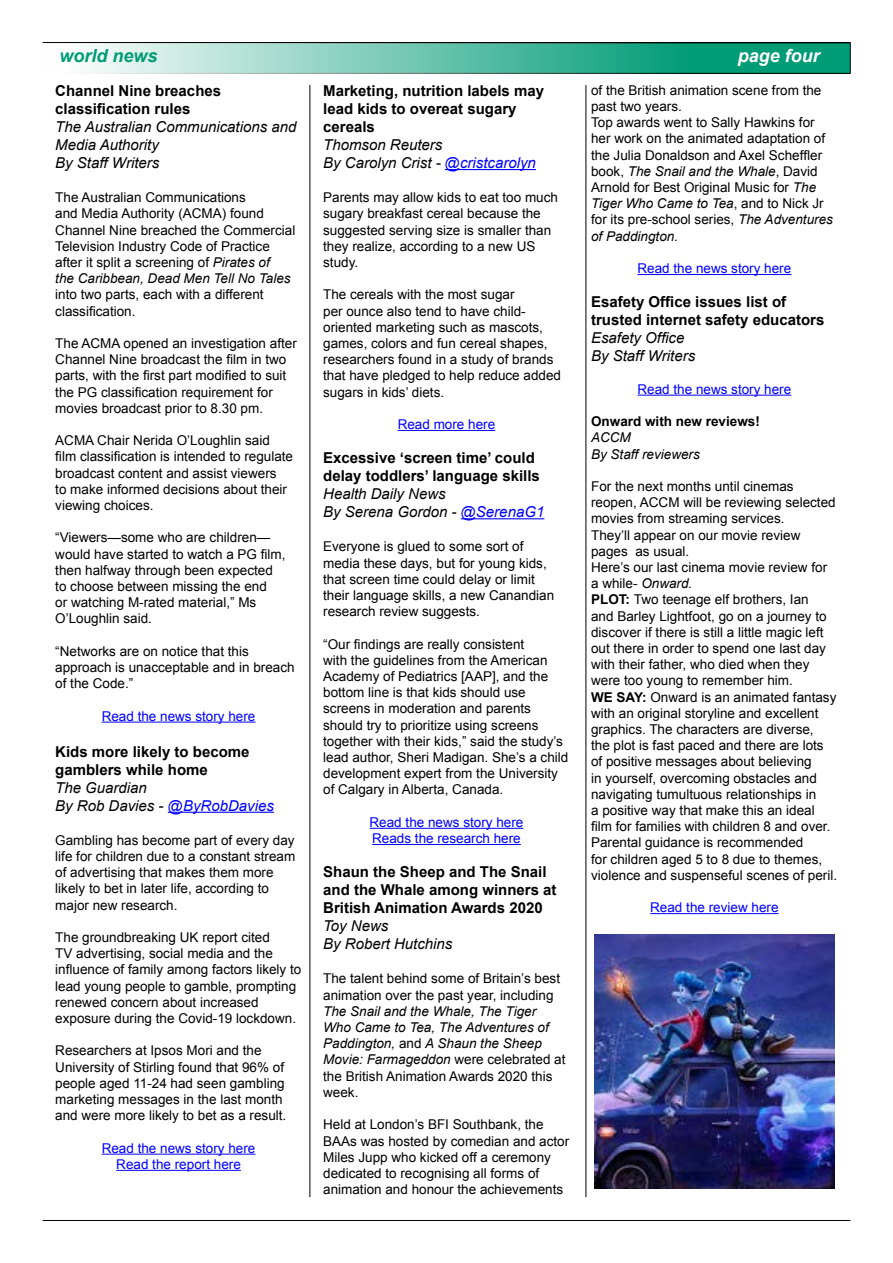
<style>
.page{position:relative;width:893px;height:1263px;background:#fff}
.page>*{position:absolute;margin:0;border:0;box-sizing:border-box;transform-origin:0 0}
.t1{font:italic 700 18px "Arial";color:#009c76}
.t2{font:italic 700 18px "Arial";color:#fff}
.t3{font:700 15px/18px "Arial";color:#000}
.t4{font:italic 15px/18px "Arial";color:#000}
.t5{font:13.5px/16.2px "Arial";color:#000}
.t6{font:italic 13.5px/16.2px "Arial";color:#000}
.t7{font:13.5px/16.2px "Arial";color:#00f;text-align:center}
.t8{font:700 13.5px "Arial";color:#000}
.s1{font-style:italic}
.s2{color:#00f}
.s3{font-style:normal}
.s4{font-weight:700}
</style>
<div class="page">
<hr style="left:102px;top:721px;width:153px;height:1px;background:#00f">
<hr style="left:168px;top:812px;width:106px;height:1px;background:#00f">
<hr style="left:102px;top:1153px;width:153px;height:1px;background:#00f">
<hr style="left:116px;top:1170px;width:125px;height:1px;background:#00f">
<hr style="left:445px;top:169px;width:91px;height:1px;background:#00f">
<hr style="left:398px;top:430px;width:97px;height:1px;background:#00f">
<hr style="left:461px;top:518px;width:83px;height:1px;background:#00f">
<hr style="left:370px;top:828px;width:153px;height:1px;background:#00f">
<hr style="left:372px;top:844px;width:149px;height:1px;background:#00f">
<hr style="left:637px;top:274px;width:154px;height:1px;background:#00f">
<hr style="left:637px;top:395px;width:154px;height:1px;background:#00f">
<hr style="left:650px;top:913px;width:128px;height:1px;background:#00f">
<hr style="left:43px;top:1220px;width:807px;height:1px;background:#000">
<hr style="left:310px;top:85px;width:1px;height:1112px;background:#000">
<hr style="left:586px;top:85px;width:1px;height:1112px;background:#000">
<hr style="left:43px;top:42px;width:807px;height:1px;background:#000">
<svg style="left:87px;top:45px;width:761px;height:27px;background:#61c1a9"></svg>
<img style="left:594px;top:935px;width:240px;height:253px">
<h1 class="t1" style="left:60px;top:44px;width:100px">world news</h1>
<h1 class="t2" style="left:738px;top:44px;width:84px">page four</h1>
<p class="t3" style="left:55px;top:82px;width:167px">Channel Nine breaches classification rules</p>
<p class="t4" style="left:55px;top:118px;width:243px">The Australian Communications and<br>Media Authority<br>By Staff Writers</p>
<p class="t5" style="left:55px;top:189px;width:242px">The Australian Communications<br>and Media Authority (ACMA) found Channel Nine breached the Commercial Television Industry Code of Practice after it split a screening of <span class="s1">Pirates of<br>the Caribbean, Dead Men Tell No Tales</span></p>
<p class="t5" style="left:55px;top:287px;width:210px">into two parts, each with a different classification.</p>
<p class="t5" style="left:55px;top:335px;width:243px">The ACMA opened an investigation after Channel Nine broadcast the film in two parts, with the first part modified to suit the PG classification requirement for movies broadcast prior to 8.30 pm.</p>
<p class="t5" style="left:55px;top:432px;width:239px">ACMA Chair Nerida O’Loughlin said film classification is intended to regulate broadcast content and assist viewers<br>to make informed decisions about their viewing choices.</p>
<p class="t5" style="left:55px;top:530px;width:232px">“Viewers—some who are children— would have started to watch a PG film, then halfway through been expected to choose between missing the end<br>or watching M-rated material,” Ms<br>O’Loughlin said.</p>
<p class="t5" style="left:55px;top:643px;width:241px">“Networks are on notice that this approach is unacceptable and in breach of the Code.”</p>
<p class="t7" style="left:102px;top:708px;width:155px">Read the news story here</p>
<p class="t3" style="left:55px;top:743px;width:196px">Kids more likely to become gamblers while home</p>
<p class="t4" style="left:55px;top:779px;width:220px">The Guardian<br>By Rob Davies - <span class="s2">@ByRobDavies</span></p>
<p class="t5" style="left:55px;top:832px;width:242px">Gambling has become part of every day life for children due to a constant stream of advertising that makes them more likely to bet in later life, according to major new research.</p>
<p class="t5" style="left:55px;top:929px;width:248px">The groundbreaking UK report cited<br>TV advertising, social media and the influence of family among factors likely to lead young people to gamble, prompting renewed concern about increased exposure during the Covid-19 lockdown.</p>
<p class="t5" style="left:55px;top:1043px;width:233px">Researchers at Ipsos Mori and the University of Stirling found that 96% of people aged 11-24 had seen gambling marketing messages in the last month and were more likely to bet as a result.</p>
<p class="t7" style="left:102px;top:1140px;width:155px">Read the news story here<br>Read the report here</p>
<p class="t3" style="left:323px;top:82px;width:222px">Marketing, nutrition labels may lead kids to overeat sugary cereals</p>
<p class="t4" style="left:323px;top:136px;width:214px">Thomson Reuters<br>By Carolyn Crist - <span class="s2">@cristcarolyn</span></p>
<p class="t5" style="left:323px;top:189px;width:236px">Parents may allow kids to eat too much sugary breakfast cereal because the suggested serving size is smaller than they realize, according to a new US study.</p>
<p class="t5" style="left:323px;top:287px;width:239px">The cereals with the most sugar<br>per ounce also tend to have child&shy;oriented marketing such as mascots, games, colors and fun cereal shapes, researchers found in a study of brands that have pledged to help reduce added sugars in kids’ diets.</p>
<p class="t7" style="left:398px;top:416px;width:99px">Read more here</p>
<p class="t3" style="left:323px;top:449px;width:218px">Excessive ‘screen time’ could delay toddlers’ language skills</p>
<p class="t4" style="left:323px;top:485px;width:223px">Health Daily News<br>By Serena Gordon - <span class="s2">@SerenaG1</span></p>
<p class="t5" style="left:323px;top:539px;width:233px">Everyone is glued to some sort of media these days, but for young kids, that screen time could delay or limit their language skills, a new Canandian research review suggests.</p>
<p class="t5" style="left:323px;top:636px;width:247px">“Our findings are really consistent<br>with the guidelines from the American Academy of Pediatrics [AAP], and the bottom line is that kids should use screens in moderation and parents should try to prioritize using screens together with their kids,” said the study’s lead author, Sheri Madigan. She’s a child development expert from the University of Calgary in Alberta, Canada.</p>
<p class="t7" style="left:370px;top:814px;width:155px;text-align:left">Read the news story here<br>Reads the research here</p>
<p class="t3" style="left:323px;top:863px;width:235px">Shaun the Sheep and The Snail and the Whale among winners at<br>British Animation Awards 2020</p>
<p class="t4" style="left:323px;top:917px;width:131px">Toy News<br>By Robert Hutchins</p>
<p class="t5" style="left:323px;top:971px;width:238px">The talent behind some of Britain’s best animation over the past year, including</p>
<p class="t6" style="left:323px;top:1003px;width:244px">The Snail and the Whale, The Tiger<br>Who Came to Tea, The Adventures of<br>Paddington, <span class="s3">and</span> A Shaun the Sheep<br>Movie: Farmageddon <span class="s3">were celebrated at the British Animation Awards 2020 this week.</span></p>
<p class="t5" style="left:323px;top:1116px;width:248px">Held at London’s BFI Southbank, the BAAs was hosted by comedian and actor Miles Jupp who kicked off a ceremony dedicated to recognising all forms of animation and honour the achievements</p>
<p class="t5" style="left:591px;top:82px;width:243px">of the British animation scene from the past two years.<br>Top awards went to Sally Hawkins for her work on the animated adaptation of the Julia Donaldson and Axel Scheffler book, <span class="s1">The Snail and the Whale</span>, David Arnold for Best Original Music for <span class="s1">The Tiger Who Came to Tea</span>, and to Nick Jr for its pre-school series, <span class="s1">The Adventures of Paddington.</span></p>
<p class="t7" style="left:637px;top:260px;width:155px">Read the news story here</p>
<p class="t3" style="left:591px;top:294px;width:235px">Esafety Office issues list of trusted internet safety educators</p>
<p class="t4" style="left:591px;top:329px;width:106px">Esafety Office<br>By Staff Writers</p>
<p class="t7" style="left:637px;top:381px;width:155px">Read the news story here</p>
<p class="t8" style="left:591px;top:412px;width:170px">Onward with new reviews!</p>
<p class="t6" style="left:591px;top:430px;width:110px">ACCM<br>By Staff reviewers</p>
<p class="t5" style="left:591px;top:478px;width:248px">For the next months until cinemas reopen, ACCM will be reviewing selected movies from streaming services.<br>They’ll appear on our movie review pages as usual.<br>Here’s our last cinema movie review for a while- <span class="s1">Onward.<br></span><span class="s4">PLOT:</span> Two teenage elf brothers, Ian<br>and Barley Lightfoot, go on a journey to discover if there is still a little magic left out there in order to spend one last day with their father, who died when they were too young to remember him.<br><span class="s4">WE SAY:</span> Onward is an animated fantasy with an original storyline and excellent graphics. The characters are diverse,<br>the plot is fast paced and there are lots of positive messages about believing<br>in yourself, overcoming obstacles and navigating tumultuous relationships in<br>a positive way that make this an ideal film for families with children 8 and over.<br>Parental guidance is recommended<br>for children aged 5 to 8 due to themes, violence and suspenseful scenes of peril.</p>
<p class="t7" style="left:650px;top:899px;width:130px">Read the review here</p>
</div>
